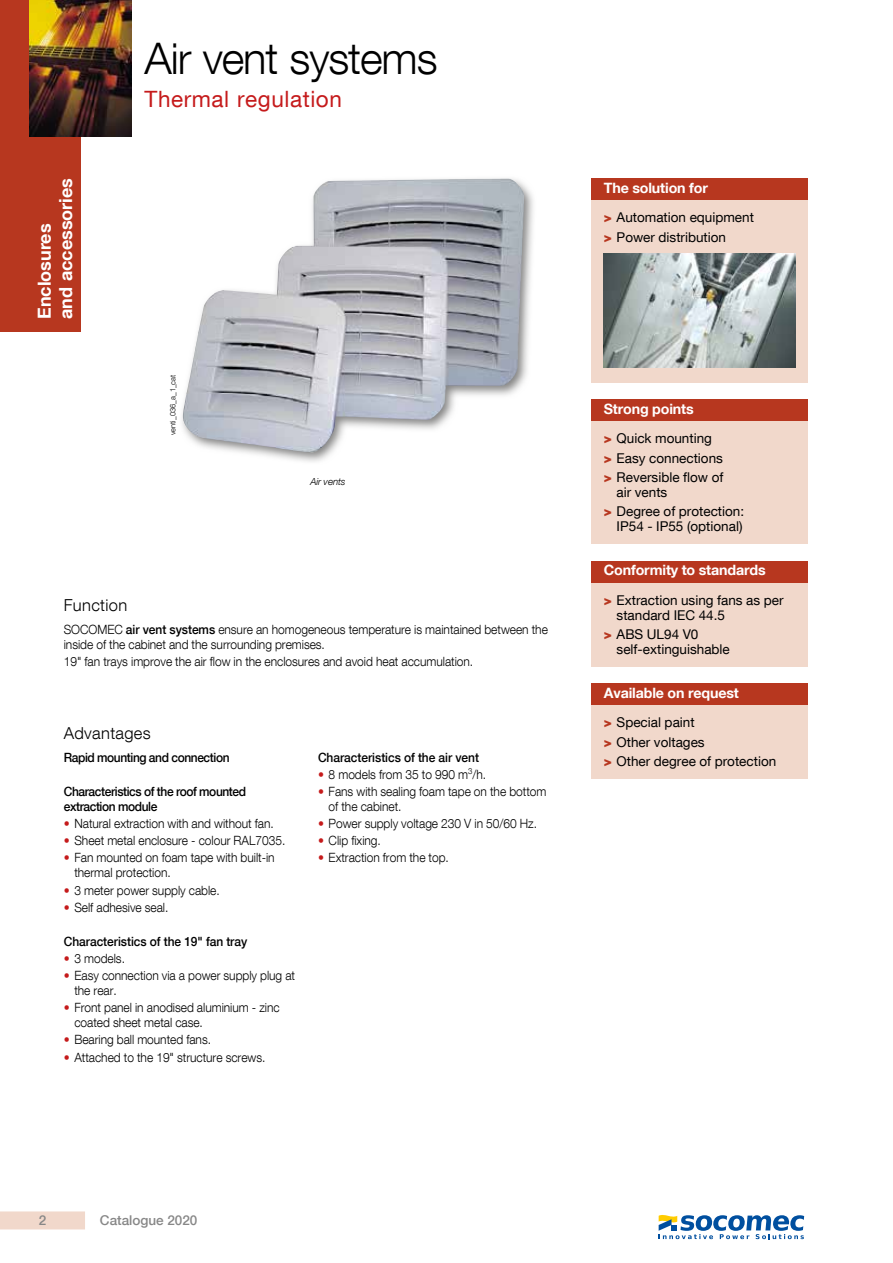
<style>
.page{position:relative;width:893px;height:1263px;background:#fff}
.page>*{position:absolute;margin:0;border:0;box-sizing:border-box;transform-origin:0 0}
.t1{font:300 43.5px "Helvetica Neue LT Com";letter-spacing:-.025em;color:#000}
.t2{font:22.5px "Helvetica Neue LT Com";letter-spacing:.025em;color:#c51a1b}
.t3{font:700 18px/21.6px "Helvetica Neue LT Com";color:#fff}
.t4{font:300 16.5px "Helvetica Neue LT Com";letter-spacing:.02em;color:#000}
.t5{font:700 14.25px "Helvetica Neue LT Com";letter-spacing:-.01em;color:#fff}
.t6{font:13.5px/19.2px "Helvetica Neue LT Com";color:#000}
.t7{font:500 13.5px "Helvetica Neue LT Com";color:#878787}
.t8{font:300 12.75px/15px "Helvetica Neue LT Com";letter-spacing:-.005em;color:#000;scale:.94 1}
.t9{font:500 12.75px/15px "Helvetica Neue LT Com";letter-spacing:-.035em;color:#000;scale:.94 1}
.t10{font:500 12.75px "Helvetica Neue LT Com";letter-spacing:-.005em;color:#000;scale:.94 1}
.t11{font:italic 300 9.75px "Helvetica Neue LT Com";letter-spacing:-.01em;color:#000}
.t12{font:300 7.5px "Helvetica Neue LT Com";color:#000}
.s1{font-weight:500}
.s2{color:#c51a1b}
.s3{font-weight:900;color:#b7371f}
</style>
<div class="page">
<div style="left:0;top:0;width:81px;height:332px;background:#b7371f"></div>
<div style="left:0;top:1211px;width:85px;height:18px;background:#f1d8cb"></div>
<img style="left:30px;top:0;width:102px;height:136px">
<div style="left:591px;top:582px;width:217px;height:85px;background:#f1d8cb"></div>
<div style="left:591px;top:561px;width:217px;height:21px;background:#b7371f"></div>
<div style="left:591px;top:421px;width:217px;height:123px;background:#f1d8cb"></div>
<div style="left:591px;top:400px;width:217px;height:21px;background:#b7371f"></div>
<div style="left:591px;top:705px;width:217px;height:73px;background:#f1d8cb"></div>
<div style="left:591px;top:684px;width:217px;height:21px;background:#b7371f"></div>
<div style="left:591px;top:200px;width:217px;height:183px;background:#f1d8cb"></div>
<div style="left:591px;top:179px;width:217px;height:21px;background:#b7371f"></div>
<img style="left:604px;top:253px;width:191px;height:114px">
<img style="left:182px;top:178px;width:351px;height:284px">
<img style="left:183px;top:180px;width:181px;height:272px">
<svg style="left:659px;top:1215px;width:145px;height:24px"></svg>
<h3 class="t3" style="left:33px;top:319px;width:142px;rotate:-90deg">Enclosures<br>and accessories</h3>
<h1 class="t1" style="left:145px;top:32px;width:295px">Air vent systems</h1>
<h2 class="t2" style="left:145px;top:85px;width:199px">Thermal regulation</h2>
<p class="t12" style="left:168px;top:435px;width:62px;rotate:-90deg">venti_036_a_1_cat</p>
<p class="t11" style="left:310px;top:475px;width:37px">Air vents</p>
<p class="t4" style="left:64px;top:595px;width:65px">Function</p>
<p class="t8" style="left:64px;top:622px;width:516px">SOCOMEC <span class="s1">air vent systems</span> ensure an homogeneous temperature is maintained between the inside of the cabinet and the surrounding premises.</p>
<p class="t8" style="left:64px;top:654px;width:437px">19" fan trays improve the air flow in the enclosures and avoid heat accumulation.</p>
<p class="t4" style="left:64px;top:723px;width:89px">Advantages</p>
<p class="t9" style="left:64px;top:750px;width:178px">Rapid mounting and connection</p>
<p class="t9" style="left:64px;top:784px;width:196px">Characteristics of the roof mounted extraction module</p>
<p class="t8" style="left:64px;top:816px;width:225px"><span class="s2">•</span> Natural extraction with and without fan.</p>
<p class="t8" style="left:64px;top:833px;width:237px"><span class="s2">•</span> Sheet metal enclosure - colour RAL7035.</p>
<p class="t8" style="left:74px;top:850px;width:215px;text-indent:-11px"><span class="s2">•</span> Fan mounted on foam tape with built-in thermal protection.</p>
<p class="t8" style="left:64px;top:882px;width:167px"><span class="s2">•</span> 3 meter power supply cable.</p>
<p class="t8" style="left:64px;top:899px;width:113px"><span class="s2">•</span> Self adhesive seal.</p>
<p class="t10" style="left:64px;top:934px;width:197px">Characteristics of the 19" fan tray</p>
<p class="t8" style="left:64px;top:951px;width:67px"><span class="s2">•</span> 3 models.</p>
<p class="t8" style="left:74px;top:968px;width:236px;text-indent:-11px"><span class="s2">•</span> Easy connection via a power supply plug at the rear.</p>
<p class="t8" style="left:74px;top:1000px;width:220px;text-indent:-11px"><span class="s2">•</span> Front panel in anodised aluminium - zinc coated sheet metal case.</p>
<p class="t8" style="left:64px;top:1032px;width:158px"><span class="s2">•</span> Bearing ball mounted fans.</p>
<p class="t8" style="left:64px;top:1049px;width:216px"><span class="s2">•</span> Attached to the 19" structure screws.</p>
<p class="t10" style="left:318px;top:749px;width:173px">Characteristics of the air vent</p>
<p class="t8" style="left:318px;top:766px;width:180px"><span class="s2">•</span> 8 models from 35 to 990 m<sup>3</sup>/h.</p>
<p class="t8" style="left:329px;top:784px;width:233px;text-indent:-11px"><span class="s2">•</span> Fans with sealing foam tape on the bottom of the cabinet.</p>
<p class="t8" style="left:318px;top:816px;width:235px"><span class="s2">•</span> Power supply voltage 230 V in 50/60 Hz.</p>
<p class="t8" style="left:318px;top:833px;width:68px"><span class="s2">•</span> Clip fixing.</p>
<p class="t8" style="left:318px;top:850px;width:141px"><span class="s2">•</span> Extraction from the top.</p>
<p class="t5" style="left:604px;top:179px;width:106px">The solution for</p>
<p class="t6" style="left:604px;top:208px;width:152px"><span class="s3">&gt;</span> Automation equipment <span class="s3">&gt;</span> Power distribution</p>
<p class="t5" style="left:604px;top:400px;width:91px">Strong points</p>
<p class="t6" style="left:604px;top:429px;width:121px"><span class="s3">&gt;</span> Quick mounting <span class="s3">&gt;</span> Easy connections <span class="s3">&gt;</span> Reversible flow of</p>
<p class="t6" style="left:604px;top:482px;width:142px;text-indent:13px">air vents<br><span class="s3">&gt;</span> Degree of protection:</p>
<p class="t6" style="left:617px;top:516px;width:127px">IP54 - IP55 (optional)</p>
<p class="t5" style="left:604px;top:561px;width:163px">Conformity to standards</p>
<p class="t6" style="left:617px;top:592px;width:169px;line-height:15px;text-indent:-13px"><span class="s3">&gt;</span> Extraction using fans as per standard IEC 44.5</p>
<p class="t6" style="left:617px;top:626px;width:115px;line-height:15px;text-indent:-13px"><span class="s3">&gt;</span> ABS UL94 V0 self-extinguishable</p>
<p class="t5" style="left:604px;top:684px;width:137px">Available on request</p>
<p class="t6" style="left:604px;top:712px;width:174px"><span class="s3">&gt;</span> Special paint<br><span class="s3">&gt;</span> Other voltages<br><span class="s3">&gt;</span> Other degree of protection</p>
<p class="t7" style="left:39px;top:1212px;width:9px">2</p>
<p class="t7" style="left:100px;top:1212px;width:99px">Catalogue 2020</p>
</div>
